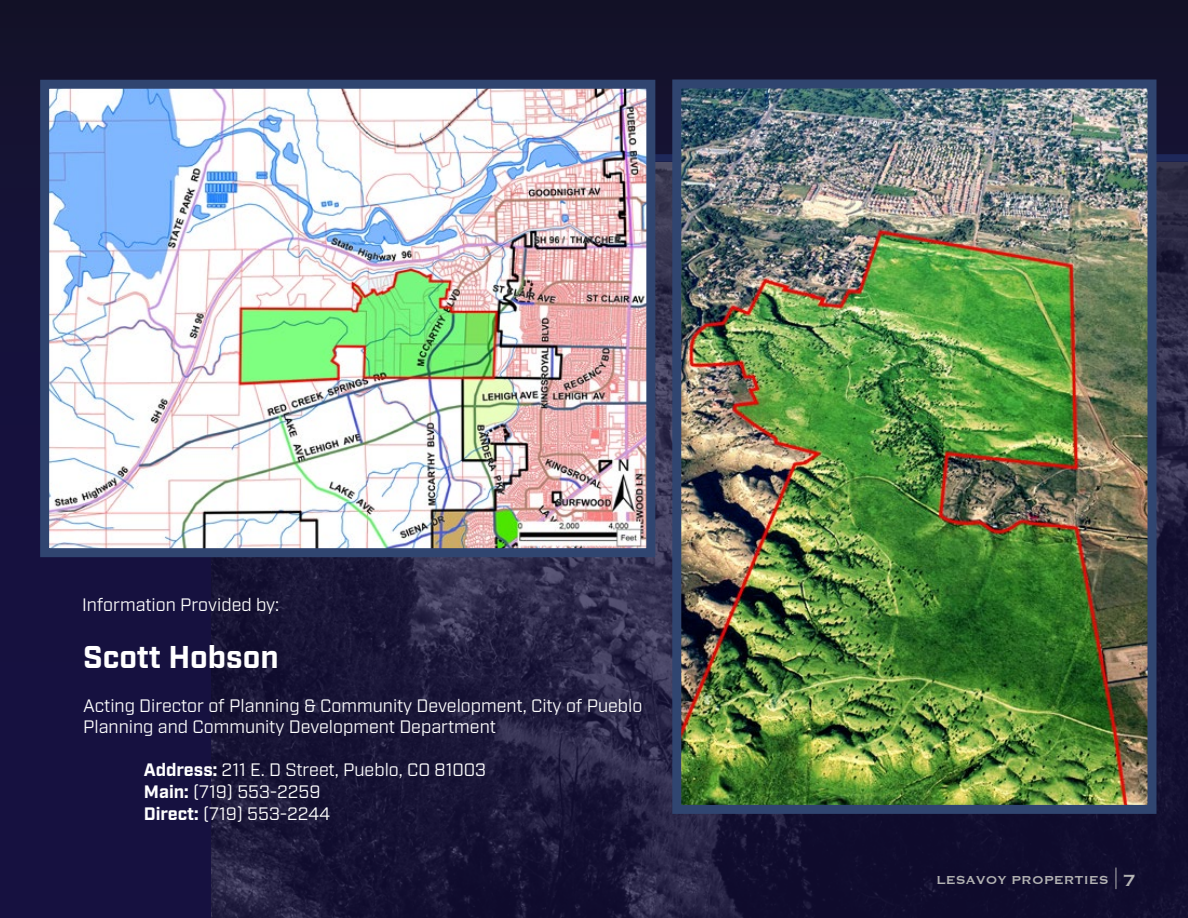
<style>
.page{position:relative;width:1188px;height:918px;background:#13122a}
.page>*{position:absolute;margin:0;border:0;box-sizing:border-box;transform-origin:0 0}
.t1{font:700 31.5px "Industry";color:#fff}
.t2{font:18px/21.6px "Industry";color:#fff}
.t3{font:15px "Copperplate";color:#fff}
.s1{font-weight:700}
.s2{font-size:21px}
</style>
<div class="page">
<img style="left:211px;top:162px;width:977px;height:756px">
<div style="left:0;top:154px;width:1188px;height:8px;background:#1e285a"></div>
<div style="left:0;top:0;width:211px;height:918px;background:linear-gradient(to bottom,#141230,#171145)"></div>
<img style="left:50px;top:90px;width:595px;height:457px">
<div style="left:40px;top:80px;width:615px;height:477px;border:9px solid #304570"></div>
<img style="left:682px;top:90px;width:464px;height:714px">
<div style="left:672px;top:80px;width:484px;height:734px;border:9px solid #304570"></div>
<p class="t2" style="left:82px;top:594px;width:199px">Information Provided by:</p>
<h1 class="t1" style="left:83px;top:639px;width:197px">Scott Hobson</h1>
<p class="t2" style="left:83px;top:695px;width:561px">Acting Director of Planning &amp; Community Development, City of Pueblo<br>Planning and Community Development Department</p>
<p class="t2" style="left:144px;top:760px;width:344px"><span class="s1">Address:</span> 211 E. D Street, Pueblo, CO 81003<br><span class="s1">Main:</span> (719) 553-2259<br><span class="s1">Direct:</span> (719) 553-2244</p>
<p class="t3" style="left:937px;top:870px;width:201px">LESAVOY PROPERTIES <span class="s2">7</span></p>
</div>
